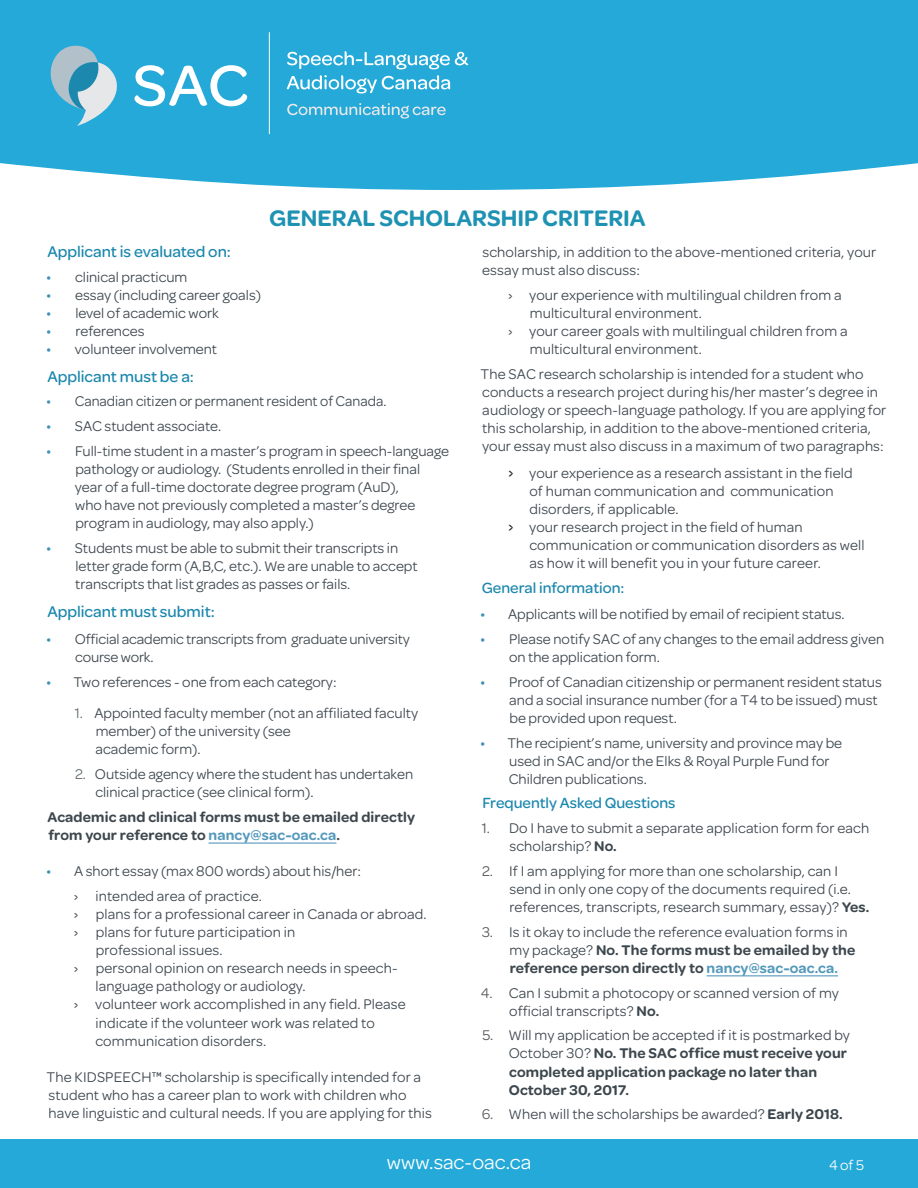
<style>
.page{position:relative;width:918px;height:1188px;background:#fff}
.page>*{position:absolute;margin:0;border:0;box-sizing:border-box;transform-origin:0 0}
.Titles{font:600 24px "Omnes";color:#1e92b3}
.t1{font:21px "Omnes";letter-spacing:-.005em;color:#fff}
.Subtitles_bullets{font:500 16.5px "Omnes";color:#1d88ad}
.Paragraph{font:500 16.5px "Omnes";color:#1d88ad}
.Bullets{font:500 15.75px "Omnes";color:#1d88ad}
.Paragraph-2{font:500 15.75px "Omnes";color:#1d88ad}
.Bullets-2{font:15px/18px "Omnes";color:#3d474e}
.Body_copy{font:15px/18px "Omnes";letter-spacing:.01em;color:#3d474e}
.Paragraph-3{font:15px/18px "Omnes";letter-spacing:.01em;color:#3d474e}
.Bullets-3{font:600 15px/18px "Omnes";letter-spacing:.01em;color:#3d474e}
.Body_copy-2{font:600 15px/18px "Omnes";letter-spacing:.01em;color:#3d474e}
.t2{font:15px "Omnes";color:#fff}
.s1{font-size:18px;color:#231f20}
.s2{font-size:16.5px;color:#3f90b5}
.s3{color:#57585a}
.s4{font-weight:600}
.s5{font-weight:600;color:#5499bb}
.s6{font-weight:400;color:#57585a}
.s7{font-weight:400}
.s8{color:#616d73}
.s9{color:#5499bb}
</style>
<div class="page">
<div style="left:0;top:1139px;width:918px;height:49px;background:#24a9d8"></div>
<div style="left:0;top:0;width:918px;height:190px;background:#24a9d8"></div>
<svg style="left:50px;top:43px;width:69px;height:83px;background:#6eb7d2"></svg>
<svg style="left:287px;top:51px;width:181px;height:18px;background:#5dbfe2"></svg>
<svg style="left:287px;top:75px;width:163px;height:18px;background:#5dbfe2"></svg>
<svg style="left:134px;top:65px;width:113px;height:41px"></svg>
<hr style="left:269px;top:33px;width:1px;height:101px;background:#fff">
<svg style="left:287px;top:103px;width:159px;height:16px;background:#50b7db"></svg>
<hr style="left:209px;top:843px;width:127px;height:1px;background:#5499bb">
<hr style="left:707px;top:975px;width:131px;height:1px;background:#5499bb">
<p class="Titles" style="left:269px;top:200px;width:378px">GENERAL SCHOLARSHIP CRITERIA</p>
<p class="Body_copy" style="left:482px;top:242px;width:396px">scholarship, in addition to the above-mentioned criteria, your essay must also discuss:</p>
<p class="Body_copy" style="left:530px;top:285px;width:313px;text-indent:-22px">› your experience with multilingual children from a multicultural environment.</p>
<p class="Body_copy" style="left:530px;top:321px;width:319px;text-indent:-22px">› your career goals with multilingual children from a multicultural environment.</p>
<p class="Paragraph-3" style="left:480px;top:364px;width:407px">The SAC research scholarship is intended for a student who conducts a research project during his/her master’s degree in audiology or speech-language pathology. If you are applying for this scholarship, in addition to the above-mentioned criteria, your essay must also discuss in a maximum of two paragraphs:</p>
<p class="Paragraph-3" style="left:529px;top:463px;width:325px;text-indent:-21px"><span class="s1">›</span> your experience as a research assistant in the field of human communication and communication disorders, if applicable.</p>
<p class="Paragraph-3" style="left:529px;top:517px;width:337px;text-indent:-21px"><span class="s1">›</span> your research project in the field of human communication or communication disorders as well as how it will benefit you in your future career.</p>
<p class="Paragraph-2" style="left:482px;top:576px;width:144px">General information:</p>
<p class="Bullets-2" style="left:480px;top:604px;width:366px"><span class="s2">•</span> Applicants will be notified by email of recipient status.</p>
<p class="Bullets-2" style="left:509px;top:629px;width:377px;text-indent:-29px"><span class="s2">•</span> Please notify SAC of any changes to the email address given on the application form.</p>
<p class="Bullets-2" style="left:509px;top:672px;width:374px;text-indent:-29px"><span class="s2">•</span> Proof of Canadian citizenship or permanent resident status and a social insurance number (for a T4 to be issued) must be provided upon request.</p>
<p class="Bullets-2" style="left:509px;top:733px;width:335px;text-indent:-29px"><span class="s2">•</span> The recipient’s name, university and province may be used in SAC and/or the Elks &amp; Royal Purple Fund for<br>Children publications.</p>
<p class="Bullets" style="left:482px;top:792px;width:195px">Frequently Asked Questions</p>
<p class="Bullets-2" style="left:509px;top:818px;width:361px;text-indent:-28px"><span class="s3">1.</span> Do I have to submit a separate application form for each scholarship? <span class="s4">No.</span></p>
<p class="Bullets-2" style="left:509px;top:861px;width:362px;text-indent:-27px"><span class="s3">2.</span> If I am applying for more than one scholarship, can I send in only one copy of the documents required (i.e. references, transcripts, research summary, essay)? <span class="s4">Yes.</span></p>
<p class="Bullets-2" style="left:509px;top:922px;width:347px;text-indent:-27px"><span class="s3">3.</span> Is it okay to include the reference evaluation forms in my package? <span class="s4">No. The forms must be emailed by the reference person directly to</span> <span class="s5">nancy@sac-oac.ca.</span></p>
<p class="Bullets-2" style="left:509px;top:983px;width:331px;text-indent:-28px"><span class="s3">4.</span> Can I submit a photocopy or scanned version of my official transcripts? <span class="s4">No.</span></p>
<p class="Bullets-3" style="left:509px;top:1026px;width:343px;text-indent:-26px"><span class="s6">5.</span> <span class="s7">Will my application be accepted if it is postmarked by October 30?</span> No. The SAC office must receive your completed application package no later than October 30, 2017.</p>
<p class="Bullets-2" style="left:482px;top:1105px;width:362px"><span class="s3">6.</span> When will the scholarships be awarded? <span class="s4">Early 2018.</span></p>
<p class="Subtitles_bullets" style="left:47px;top:240px;width:185px">Applicant is evaluated on:</p>
<p class="Bullets-2" style="left:46px;top:267px;width:143px"><span class="s2">•</span> clinical practicum</p>
<p class="Bullets-2" style="left:46px;top:285px;width:217px"><span class="s2">•</span> essay (including career goals)</p>
<p class="Bullets-2" style="left:46px;top:303px;width:174px"><span class="s2">•</span> level of academic work</p>
<p class="Bullets-2" style="left:46px;top:321px;width:100px"><span class="s2">•</span> references</p>
<p class="Bullets-2" style="left:46px;top:339px;width:172px"><span class="s2">•</span> volunteer involvement</p>
<p class="Subtitles_bullets" style="left:47px;top:365px;width:148px">Applicant must be a:</p>
<p class="Bullets-2" style="left:46px;top:392px;width:342px"><span class="s2">•</span> Canadian citizen or permanent resident of Canada.</p>
<p class="Bullets-2" style="left:46px;top:416px;width:177px"><span class="s2">•</span> SAC student associate.</p>
<p class="Bullets-2" style="left:75px;top:441px;width:376px;text-indent:-29px"><span class="s2">•</span> Full-time student in a master’s program in speech-language pathology or audiology. (Students enrolled in their final year of a full-time doctorate degree program (AuD),<br>who have not previously completed a master’s degree program in audiology, may also apply.)</p>
<p class="Bullets-2" style="left:75px;top:538px;width:344px;text-indent:-29px"><span class="s2">•</span> Students must be able to submit their transcripts in letter grade form (A,B,C, etc.). We are unable to accept transcripts that list grades as passes or fails.</p>
<p class="Paragraph" style="left:47px;top:600px;width:169px">Applicant must submit:</p>
<p class="Bullets-2" style="left:75px;top:629px;width:336px;text-indent:-29px"><span class="s2">•</span> Official academic transcripts from graduate university course work.</p>
<p class="Bullets-2" style="left:46px;top:672px;width:292px"><span class="s2">•</span> Two references - one from each category:</p>
<p class="Body_copy" style="left:96px;top:703px;width:324px;text-indent:-21px"><span class="s8">1.</span> Appointed faculty member (not an affiliated faculty member) of the university (see<br>academic form).</p>
<p class="Body_copy" style="left:95px;top:764px;width:319px;text-indent:-20px"><span class="s8">2.</span> Outside agency where the student has undertaken clinical practice (see clinical form).</p>
<p class="Body_copy-2" style="left:47px;top:807px;width:369px">Academic and clinical forms must be emailed directly from your reference to <span class="s9">nancy@sac-oac.ca</span>.</p>
<p class="Bullets-2" style="left:46px;top:861px;width:316px"><span class="s2">•</span> A short essay (max 800 words) about his/her:</p>
<p class="Body_copy" style="left:74px;top:886px;width:189px">› intended area of practice.</p>
<p class="Body_copy" style="left:74px;top:904px;width:354px">› plans for a professional career in Canada or abroad.</p>
<p class="Body_copy" style="left:96px;top:922px;width:201px;text-indent:-22px">› plans for future participation in professional issues.</p>
<p class="Body_copy" style="left:96px;top:958px;width:304px;text-indent:-22px">› personal opinion on research needs in speech&shy;language pathology or audiology.</p>
<p class="Body_copy" style="left:95px;top:995px;width:312px;text-indent:-21px">› volunteer work accomplished in any field. Please indicate if the volunteer work was related to communication disorders.</p>
<p class="Body_copy" style="left:46px;top:1067px;width:387px">The KIDSPEECH™ scholarship is specifically intended for a student who has a career plan to work with children who have linguistic and cultural needs. If you are applying for this</p>
<h2 class="t1" style="left:387px;top:1148px;width:146px">www.sac-oac.ca</h2>
<p class="t2" style="left:829px;top:1155px;width:36px">4 of 5</p>
</div>
